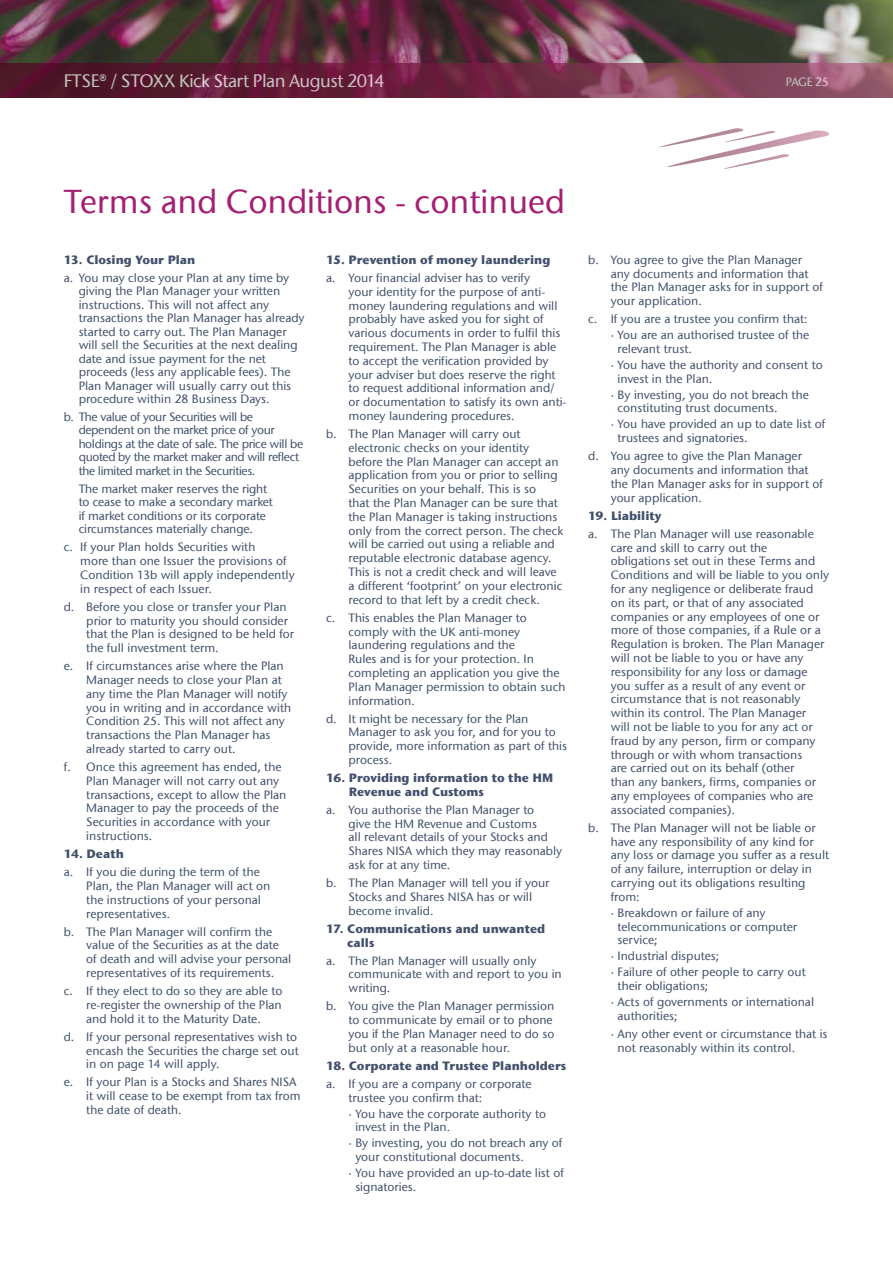
<style>
.page{position:relative;width:893px;height:1263px;background:#fff}
.page>*{position:absolute;margin:0;border:0;box-sizing:border-box;transform-origin:0 0}
.t1{font:500 33px "ITC Stone Sans Com";color:#a52073}
.t2{font:500 18px "ITC Stone Sans Com";letter-spacing:-.03em;color:#fff}
.t3{font:500 12px/13.8px "ITC Stone Sans Com";color:#42516b}
.t4{font:700 12px/13.8px "ITC Stone Sans Com";color:#42516b}
.t5{font:500 12px/13.5px "ITC Stone Sans Com";letter-spacing:-.03em;color:#42516b}
.t6{font:500 12px "ITC Stone Sans Com";letter-spacing:-.045em;color:#fff}
</style>
<div class="page">
<img style="left:0;top:0;width:893px;height:63px">
<svg style="left:659px;top:128px;width:170px;height:41px"></svg>
<svg style="left:0;top:63px;width:893px;height:35px;background:#712e46"></svg>
<h2 class="t2" style="left:64px;top:70px;width:322px">FTSE® / STOXX Kick Start Plan August 2014</h2>
<p class="t6" style="left:786px;top:74px;width:44px">PAGE 25</p>
<h1 class="t1" style="left:64px;top:181px;width:502px">Terms and Conditions - continued</h1>
<p class="t4" style="left:64px;top:253px;width:133px">13. Closing Your Plan</p>
<p class="t3" style="left:79px;top:271px;width:228px;text-indent:-15px">a. You may close your Plan at any time by giving the Plan Manager your written instructions. This will not affect any transactions the Plan Manager has already started to carry out. The Plan Manager will sell the Securities at the next dealing date and issue payment for the net proceeds (less any applicable fees). The Plan Manager will usually carry out this procedure within 28 Business Days.</p>
<p class="t5" style="left:79px;top:410px;width:226px;text-indent:-15px">b. The value of your Securities will be dependent on the market price of your holdings at the date of sale. The price will be quoted by the market maker and will reflect the limited market in the Securities.</p>
<p class="t3" style="left:79px;top:482px;width:196px">The market maker reserves the right to cease to make a secondary market if market conditions or its corporate circumstances materially change.</p>
<p class="t3" style="left:80px;top:540px;width:216px;text-indent:-16px">c. If your Plan holds Securities with<br>more than one Issuer the provisions of Condition 13b will apply independently in respect of each Issuer.</p>
<p class="t3" style="left:86px;top:600px;width:209px;text-indent:-22px">d. Before you close or transfer your Plan prior to maturity you should consider that the Plan is designed to be held for the full investment term.</p>
<p class="t3" style="left:86px;top:659px;width:206px;text-indent:-22px">e. If circumstances arise where the Plan Manager needs to close your Plan at any time the Plan Manager will notify you in writing and in accordance with Condition 25. This will not affect any transactions the Plan Manager has already started to carry out.</p>
<p class="t3" style="left:86px;top:760px;width:202px;text-indent:-22px">f. Once this agreement has ended, the<br>Plan Manager will not carry out any transactions, except to allow the Plan<br>Manager to pay the proceeds of the<br>Securities in accordance with your instructions.</p>
<p class="t4" style="left:64px;top:847px;width:62px">14. Death</p>
<p class="t3" style="left:86px;top:865px;width:186px;text-indent:-22px">a. If you die during the term of the<br>Plan, the Plan Manager will act on the instructions of your personal representatives.</p>
<p class="t3" style="left:86px;top:924px;width:207px;text-indent:-22px">b. The Plan Manager will confirm the value of the Securities as at the date of death and will advise your personal representatives of its requirements.</p>
<p class="t3" style="left:86px;top:984px;width:198px;text-align:justify;text-indent:-22px">c. If they elect to do so they are able to re-register the ownership of the Plan and hold it to the Maturity Date.</p>
<p class="t3" style="left:86px;top:1030px;width:214px;text-indent:-22px">d. If your personal representatives wish to encash the Securities the charge set out in on page 14 will apply.</p>
<p class="t3" style="left:86px;top:1075px;width:216px;text-indent:-22px">e. If your Plan is a Stocks and Shares NISA it will cease to be exempt from tax from the date of death.</p>
<p class="t4" style="left:326px;top:253px;width:226px">15. Prevention of money laundering</p>
<p class="t3" style="left:348px;top:271px;width:219px;text-indent:-22px">a. Your financial adviser has to verify<br>your identity for the purpose of anti&shy;money laundering regulations and will probably have asked you for sight of various documents in order to fulfil this requirement. The Plan Manager is able to accept the verification provided by your adviser but does reserve the right to request additional information and/ or documentation to satisfy its own anti&shy;money laundering procedures.</p>
<p class="t3" style="left:348px;top:427px;width:216px;text-indent:-22px">b. The Plan Manager will carry out electronic checks on your identity before the Plan Manager can accept an application from you or prior to selling Securities on your behalf. This is so<br>that the Plan Manager can be sure that the Plan Manager is taking instructions only from the correct person. The check will be carried out using a reliable and reputable electronic database agency.<br>This is not a credit check and will leave a different ‘footprint’ on your electronic record to that left by a credit check.</p>
<p class="t3" style="left:348px;top:611px;width:218px;text-indent:-22px">c. This enables the Plan Manager to comply with the UK anti-money laundering regulations and the<br>Rules and is for your protection. In completing an application you give the<br>Plan Manager permission to obtain such information.</p>
<p class="t3" style="left:348px;top:711px;width:220px;text-indent:-22px">d. It might be necessary for the Plan<br>Manager to ask you for, and for you to provide, more information as part of this process.</p>
<p class="t4" style="left:349px;top:771px;width:206px;text-indent:-23px">16. Providing information to the HM<br>Revenue and Customs</p>
<p class="t3" style="left:348px;top:803px;width:215px;text-indent:-22px">a. You authorise the Plan Manager to<br>give the HM Revenue and Customs<br>all relevant details of your Stocks and<br>Shares NISA which they may reasonably ask for at any time.</p>
<p class="t3" style="left:348px;top:876px;width:203px;text-indent:-22px">b. The Plan Manager will tell you if your<br>Stocks and Shares NISA has or will become invalid.</p>
<p class="t4" style="left:347px;top:921px;width:199px;text-indent:-21px">17. Communications and unwanted calls</p>
<p class="t3" style="left:348px;top:953px;width:215px;text-indent:-22px">a. The Plan Manager will usually only communicate with and report to you in writing.</p>
<p class="t3" style="left:348px;top:999px;width:207px;text-indent:-22px">b. You give the Plan Manager permission to communicate by email or to phone you if the Plan Manager need to do so but only at a reasonable hour.</p>
<p class="t4" style="left:326px;top:1058px;width:242px">18. Corporate and Trustee Planholders</p>
<p class="t3" style="left:348px;top:1077px;width:185px;text-indent:-22px">a. If you are a company or corporate trustee you confirm that:</p>
<p class="t3" style="left:355px;top:1106px;width:192px;text-indent:-7px">· You have the corporate authority to invest in the Plan.</p>
<p class="t3" style="left:355px;top:1136px;width:209px;text-indent:-7px">· By investing, you do not breach any of your constitutional documents.</p>
<p class="t3" style="left:355px;top:1166px;width:210px;text-indent:-7px">· You have provided an up-to-date list of signatories.</p>
<p class="t3" style="left:611px;top:253px;width:214px;text-indent:-22px">b. You agree to give the Plan Manager any documents and information that the Plan Manager asks for in support of your application.</p>
<p class="t3" style="left:588px;top:311px;width:223px;line-height:15.9px;text-align:right">c. If you are a trustee you confirm that: · You are an authorised trustee of the</p>
<p class="t3" style="left:611px;top:341px;width:213px;line-height:15.9px;text-indent:7px">relevant trust.<br>· You have the authority and consent to</p>
<p class="t3" style="left:611px;top:371px;width:200px;line-height:15.9px;text-indent:7px">invest in the Plan.<br>· By investing, you do not breach the</p>
<p class="t3" style="left:611px;top:400px;width:216px;line-height:15.9px;text-indent:7px">constituting trust documents.<br>· You have provided an up to date list of</p>
<p class="t3" style="left:588px;top:429px;width:215px;line-height:18px;text-indent:29px">trustees and signatories.<br>d. You agree to give the Plan Manager</p>
<p class="t3" style="left:611px;top:463px;width:214px">any documents and information that the Plan Manager asks for in support of your application.</p>
<p class="t4" style="left:588px;top:508px;width:75px">19. Liability</p>
<p class="t3" style="left:611px;top:527px;width:220px;text-indent:-22px">a. The Plan Manager will use reasonable care and skill to carry out the obligations set out in these Terms and Conditions and will be liable to you only for any negligence or deliberate fraud on its part, or that of any associated companies or any employees of one or more of those companies, if a Rule or a Regulation is broken. The Plan Manager will not be liable to you or have any responsibility for any loss or damage you suffer as a result of any event or circumstance that is not reasonably within its control. The Plan Manager<br>will not be liable to you for any act or fraud by any person, firm or company through or with whom transactions<br>are carried out on its behalf (other<br>than any bankers, firms, companies or any employees of companies who are associated companies).</p>
<p class="t3" style="left:611px;top:821px;width:220px;text-indent:-22px">b. The Plan Manager will not be liable or have any responsibility of any kind for any loss or damage you suffer as a result of any failure, interruption or delay in carrying out its obligations resulting from:</p>
<p class="t3" style="left:618px;top:906px;width:181px;text-indent:-7px">· Breakdown or failure of any telecommunications or computer service;</p>
<p class="t3" style="left:611px;top:948px;width:197px;line-height:15.9px">· Industrial disputes;<br>· Failure of other people to carry out</p>
<p class="t3" style="left:611px;top:978px;width:205px;line-height:15.9px;text-indent:7px">their obligations;<br>· Acts of governments or international</p>
<p class="t3" style="left:611px;top:1006px;width:218px;line-height:18px;text-indent:7px">authorities;<br>· Any other event or circumstance that is</p>
<p class="t3" style="left:618px;top:1040px;width:179px">not reasonably within its control.</p>
</div>
